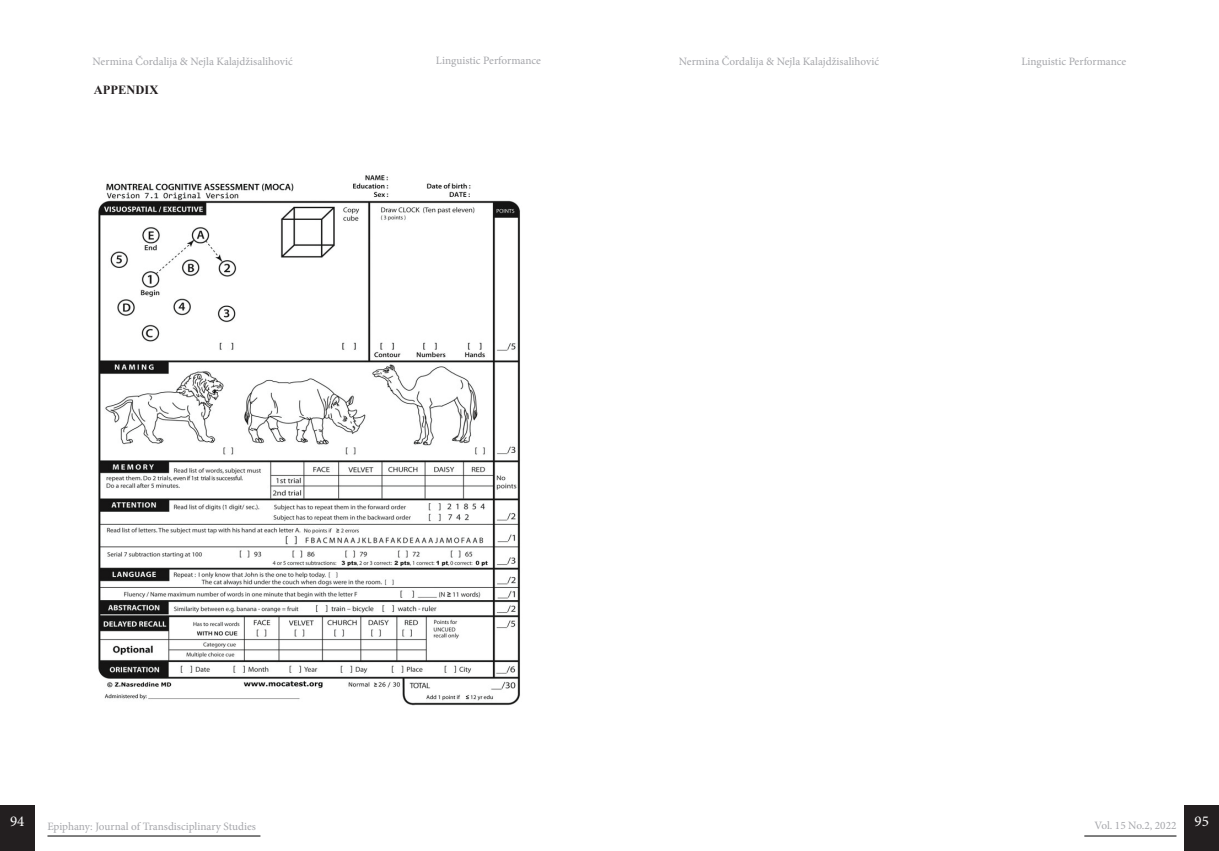
<style>
.page{position:relative;width:1219px;height:851px;background:#fff}
.page>*{position:absolute;margin:0;border:0;box-sizing:border-box;transform-origin:0 0}
.t1{font:15px "Minion Pro";color:#fff}
.t2{font:700 12.5px "Times New Roman";color:#231f20}
.t3{font:11.25px "Minion Pro";color:#a5a6aa}
</style>
<div class="page">
<div style="left:1184px;top:805px;width:35px;height:45px;background:#231f20"></div>
<div style="left:0;top:805px;width:34px;height:45px;background:#231f20"></div>
<hr style="left:1084px;top:835px;width:92px;height:1px;background:#000">
<hr style="left:47px;top:835px;width:213px;height:1px;background:#000">
<img style="left:98px;top:175px;width:422px;height:531px">
<p class="t3" style="left:93px;top:54px;width:202px">Nermina Čordalija &amp; Nejla Kalajdžisalihović</p>
<p class="t3" style="left:436px;top:53px;width:107px">Linguistic Performance</p>
<p class="t3" style="left:679px;top:54px;width:202px">Nermina Čordalija &amp; Nejla Kalajdžisalihović</p>
<p class="t3" style="left:1021px;top:54px;width:107px">Linguistic Performance</p>
<p class="t2" style="left:94px;top:81px;width:66px">APPENDIX</p>
<h1 class="t1" style="left:10px;top:811px;width:16px">94</h1>
<p class="t3" style="left:47px;top:818px;width:210px">Epiphany: Journal of Transdisciplinary Studies</p>
<p class="t3" style="left:1094px;top:817px;width:116px">Vol. 15 No.2, 2022 <sup>95</sup></p>
</div>
